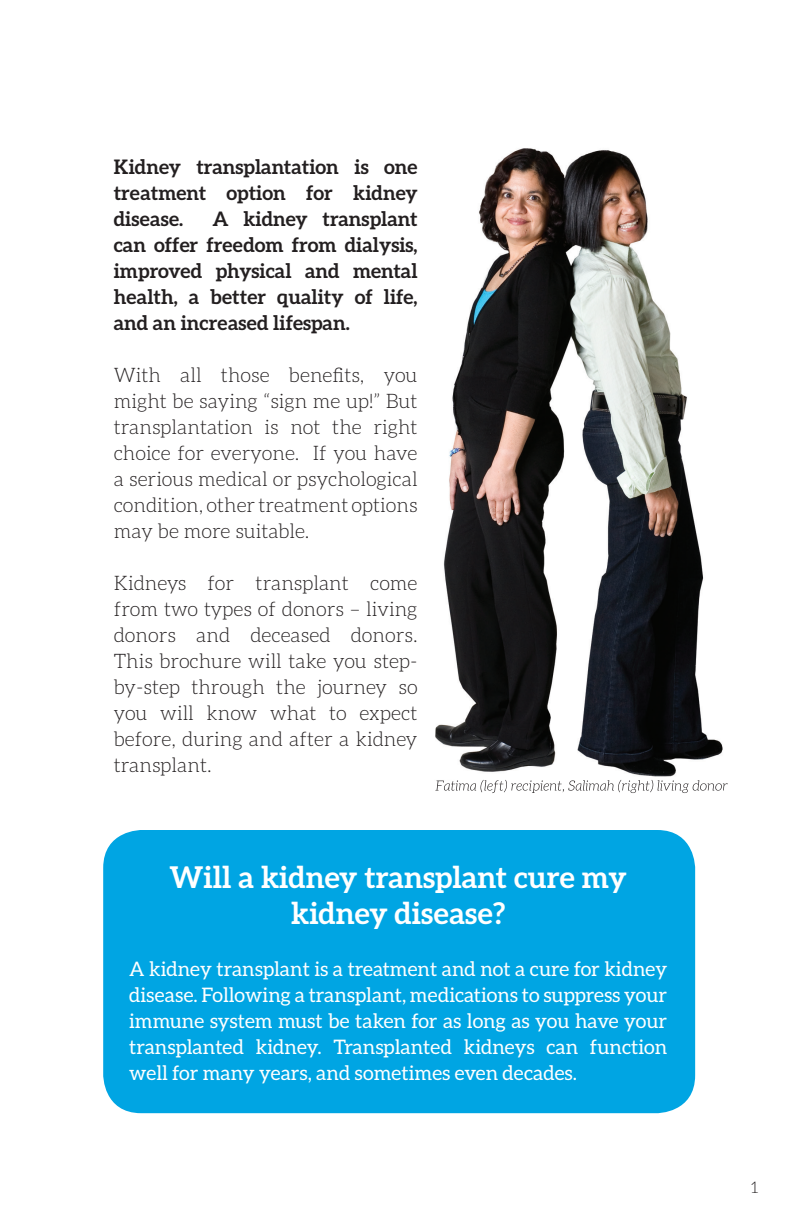
<style>
.page{position:relative;width:792px;height:1224px;background:#fff}
.page>*{position:absolute;margin:0;border:0;box-sizing:border-box;transform-origin:0 0}
.t1{font:700 30px/36px "Aleo";color:#fff;text-align:center}
.t2{font:300 20px/26px "Aleo";color:#231f20;text-align:justify}
.t3{font:20px/26px "Aleo";color:#fff;text-align:justify}
.t4{font:700 20px/26px "Aleo";color:#231f20;text-align:justify}
.t5{font:300 16px "Aleo";color:#231f20}
</style>
<div class="page">
<img style="left:435px;top:148px;width:288px;height:629px">
<div style="left:103px;top:830px;width:592px;height:283px;background:#00a5e3;border-radius:38px"></div>
<svg style="left:435px;top:780px;width:293px;height:13px"></svg>
<p class="t4" style="left:114px;top:154px;width:305px">Kidney transplantation is one treatment option for kidney disease.</p>
<p class="t4" style="left:114px;top:206px;width:305px;text-indent:99px">A kidney transplant can offer freedom from dialysis, improved physical and mental health, a better quality of life, and an increased lifespan.</p>
<p class="t2" style="left:114px;top:362px;width:305px">With all those benefits, you might be saying “sign me up!” But transplantation is not the right choice for everyone. If you have a serious medical or psychological condition, other treatment options may be more suitable.</p>
<p class="t2" style="left:114px;top:570px;width:305px">Kidneys for transplant come from two types of donors – living donors and deceased donors.<br>This brochure will take you step&shy;by-step through the journey so you will know what to expect before, during and after a kidney transplant.</p>
<p class="t1" style="left:170px;top:858px;width:459px">Will a kidney transplant cure my kidney disease?</p>
<p class="t3" style="left:129px;top:955px;width:540px">A kidney transplant is a treatment and not a cure for kidney disease. Following a transplant, medications to suppress your immune system must be taken for as long as you have your transplanted kidney. Transplanted kidneys can function well for many years, and sometimes even decades.</p>
<p class="t5" style="left:751px;top:1179px;width:9px">1</p>
</div>
